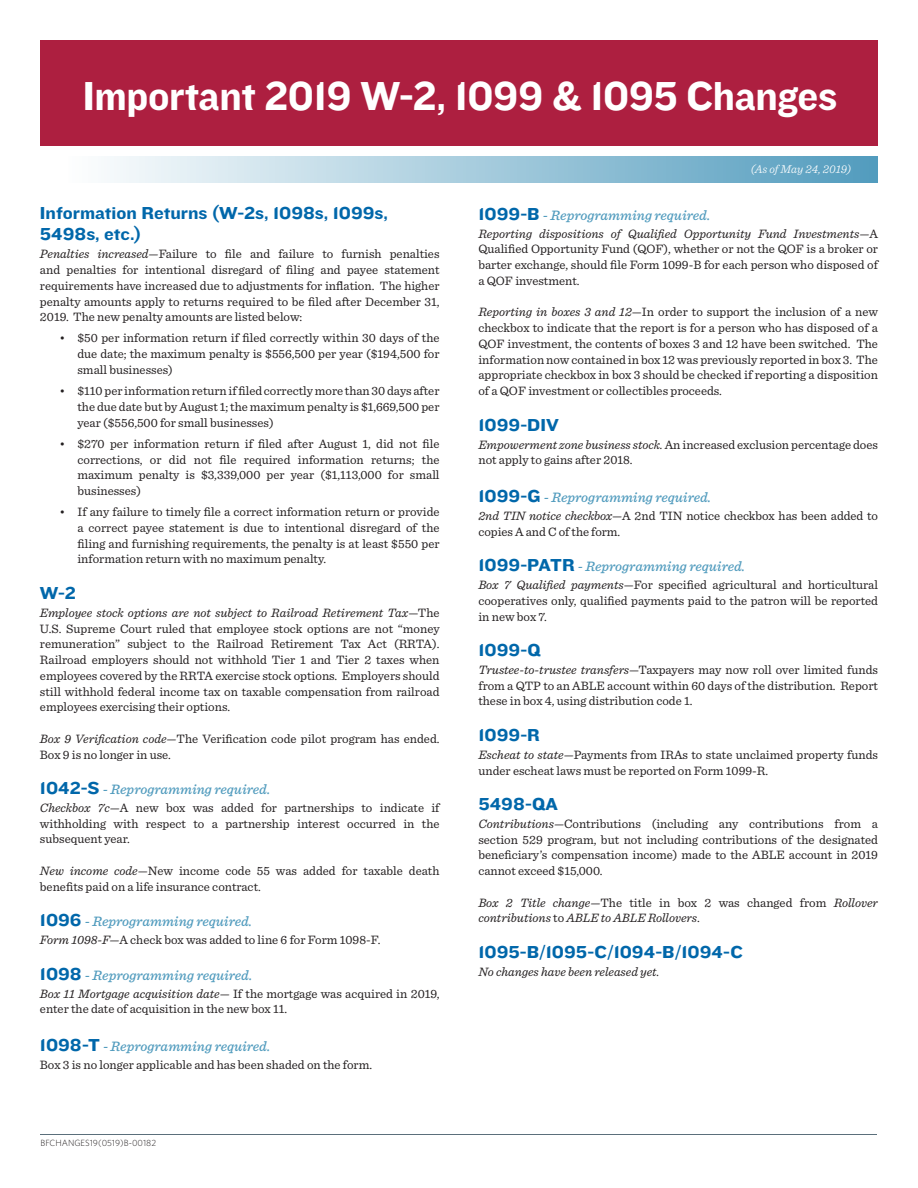
<style>
.page{position:relative;width:918px;height:1188px;background:#fff}
.page>*{position:absolute;margin:0;border:0;box-sizing:border-box;transform-origin:0 0}
.t1{font:42px "Knockout 52 Cruiserweight";letter-spacing:-.01em;color:#fff;scale:.92 1}
.t2{font:18px/21px "Knockout 52 Cruiserweight";color:#0067aa}
.t3{font:italic 500 14.25px "Sentinel";color:#529cbe}
.t4{font:12.75px/15.8px "Sentinel";color:#231f20;text-align:justify}
.t5{font:italic 12.75px/15.8px "Sentinel";color:#231f20}
.t6{font:italic 300 12px "Sentinel";color:#fff}
.t7{font:300 9px "Whitney";color:#231f20}
.s1{font-style:italic}
.s2{font-family:"Knockout 52 Cruiserweight";font-weight:400;font-style:normal;font-size:18px;color:#0067aa}
.s3{font-style:normal}
</style>
<div class="page">
<div style="left:69px;top:156px;width:809px;height:27px;background:linear-gradient(to right,#fdfefe,#529cbe)"></div>
<div style="left:40px;top:40px;width:838px;height:106px;background:#ad1f40"></div>
<hr style="left:40px;top:1134px;width:838px;height:1px;background:#5b6f7b">
<h1 class="t1" style="left:83px;top:70px;width:821px">Important 2019 W-2, 1099 &amp; 1095 Changes</h1>
<h2 class="t2" style="left:40px;top:202px;width:350px">Information Returns (W-2s, 1098s, 1099s,<br>5498s, etc.)</h2>
<p class="t4" style="left:40px;top:246px;width:401px"><span class="s1">Penalties increased—</span>Failure to file and failure to furnish penalties and penalties for intentional disregard of filing and payee statement requirements have increased due to adjustments for inflation. The higher penalty amounts apply to returns required to be filed after December 31, 2019. The new penalty amounts are listed below:</p>
<p class="t4" style="left:77px;top:330px;width:364px;text-indent:-18px">• $50 per information return if filed correctly within 30 days of the due date; the maximum penalty is $556,500 per year ($194,500 for small businesses)</p>
<p class="t4" style="left:77px;top:383px;width:364px;text-indent:-18px">• $110 per information return if filed correctly more than 30 days after the due date but by August 1; the maximum penalty is $1,669,500 per year ($556,500 for small businesses)</p>
<p class="t4" style="left:77px;top:435px;width:364px;text-indent:-18px">• $270 per information return if filed after August 1, did not file corrections, or did not file required information returns; the maximum penalty is $3,339,000 per year ($1,113,000 for small businesses)</p>
<p class="t4" style="left:77px;top:504px;width:364px;text-indent:-18px">• If any failure to timely file a correct information return or provide a correct payee statement is due to intentional disregard of the filing and furnishing requirements, the penalty is at least $550 per information return with no maximum penalty.</p>
<h2 class="t2" style="left:40px;top:582px;width:37px">W-2</h2>
<p class="t4" style="left:40px;top:604px;width:401px"><span class="s1">Employee stock options are not subject to Railroad Retirement Tax</span>—The U.S. Supreme Court ruled that employee stock options are not “money remuneration” subject to the Railroad Retirement Tax Act (RRTA).<br>Railroad employers should not withhold Tier 1 and Tier 2 taxes when employees covered by the RRTA exercise stock options. Employers should still withhold federal income tax on taxable compensation from railroad employees exercising their options.</p>
<p class="t4" style="left:40px;top:730px;width:401px"><span class="s1">Box 9 Verification code—</span>The Verification code pilot program has ended.<br>Box 9 is no longer in use.</p>
<p class="t3" style="left:40px;top:780px;width:232px"><span class="s2">1042-S</span> - Reprogramming required.</p>
<p class="t4" style="left:40px;top:800px;width:401px"><span class="s1">Checkbox 7c—</span>A new box was added for partnerships to indicate if withholding with respect to a partnership interest occurred in the subsequent year.</p>
<p class="t4" style="left:40px;top:863px;width:401px"><span class="s1">New income code—</span>New income code 55 was added for taxable death benefits paid on a life insurance contract.</p>
<p class="t3" style="left:40px;top:913px;width:214px"><span class="s2">1096</span> - Reprogramming required.</p>
<p class="t4" style="left:40px;top:932px;width:342px"><span class="s1">Form 1098-F—</span>A check box was added to line 6 for Form 1098-F.</p>
<p class="t3" style="left:40px;top:966px;width:214px"><span class="s2">1098</span> - Reprogramming required.</p>
<p class="t4" style="left:40px;top:985px;width:401px"><span class="s1">Box 11 Mortgage acquisition date—</span> If the mortgage was acquired in 2019, enter the date of acquisition in the new box 11.</p>
<p class="t3" style="left:40px;top:1037px;width:232px"><span class="s2">1098-T</span> - Reprogramming required.</p>
<p class="t4" style="left:40px;top:1056px;width:334px">Box 3 is no longer applicable and has been shaded on the form.</p>
<p class="t7" style="left:40px;top:1137px;width:117px">BFCHANGES19(0519)B-00182</p>
<p class="t6" style="left:751px;top:162px;width:102px">(As of May 24, 2019)</p>
<p class="t3" style="left:478px;top:206px;width:233px"><span class="s2">1099-B</span> - Reprogramming required.</p>
<p class="t4" style="left:478px;top:225px;width:401px"><span class="s1">Reporting dispositions of Qualified Opportunity Fund Investments—</span>A Qualified Opportunity Fund (QOF), whether or not the QOF is a broker or barter exchange, should file Form 1099-B for each person who disposed of a QOF investment.</p>
<p class="t4" style="left:478px;top:304px;width:401px"><span class="s1">Reporting in boxes 3 and 12</span>—In order to support the inclusion of a new checkbox to indicate that the report is for a person who has disposed of a QOF investment, the contents of boxes 3 and 12 have been switched. The information now contained in box 12 was previously reported in box 3. The appropriate checkbox in box 3 should be checked if reporting a disposition of a QOF investment or collectibles proceeds.</p>
<h2 class="t2" style="left:478px;top:414px;width:82px">1099-DIV</h2>
<p class="t4" style="left:478px;top:436px;width:401px"><span class="s1">Empowerment zone business stock.</span> An increased exclusion percentage does not apply to gains after 2018.</p>
<p class="t3" style="left:478px;top:488px;width:234px"><span class="s2">1099-G</span> - Reprogramming required.</p>
<p class="t4" style="left:478px;top:507px;width:401px"><span class="s1">2nd TIN notice checkbox—</span>A 2nd TIN notice checkbox has been added to copies A and C of the form.</p>
<p class="t3" style="left:478px;top:557px;width:268px"><span class="s2">1099-PATR</span> - Reprogramming required.</p>
<p class="t4" style="left:478px;top:577px;width:401px"><span class="s1">Box 7 Qualified payments</span>—For specified agricultural and horticultural cooperatives only, qualified payments paid to the patron will be reported in new box 7.</p>
<h2 class="t2" style="left:478px;top:639px;width:64px">1099-Q</h2>
<p class="t4" style="left:478px;top:661px;width:401px"><span class="s1">Trustee-to-trustee transfers</span>—Taxpayers may now roll over limited funds from a QTP to an ABLE account within 60 days of the distribution. Report these in box 4, using distribution code 1.</p>
<h2 class="t2" style="left:478px;top:724px;width:63px">1099-R</h2>
<p class="t4" style="left:478px;top:746px;width:401px"><span class="s1">Escheat to state—</span>Payments from IRAs to state unclaimed property funds under escheat laws must be reported on Form 1099-R.</p>
<h2 class="t2" style="left:478px;top:793px;width:81px">5498-QA</h2>
<p class="t4" style="left:478px;top:816px;width:401px"><span class="s1">Contributions—</span>Contributions (including any contributions from a section 529 program, but not including contributions of the designated beneficiary’s compensation income) made to the ABLE account in 2019 cannot exceed $15,000.</p>
<p class="t5" style="left:478px;top:894px;width:401px">Box 2 Title change—<span class="s3">The title in box 2 was changed from</span> Rollover contributions <span class="s3">to</span> ABLE to ABLE Rollovers<span class="s3">.</span></p>
<h2 class="t2" style="left:478px;top:941px;width:266px">1095-B/1095-C/1094-B/1094-C</h2>
<p class="t5" style="left:478px;top:963px;width:182px">No changes have been released yet.</p>
</div>
